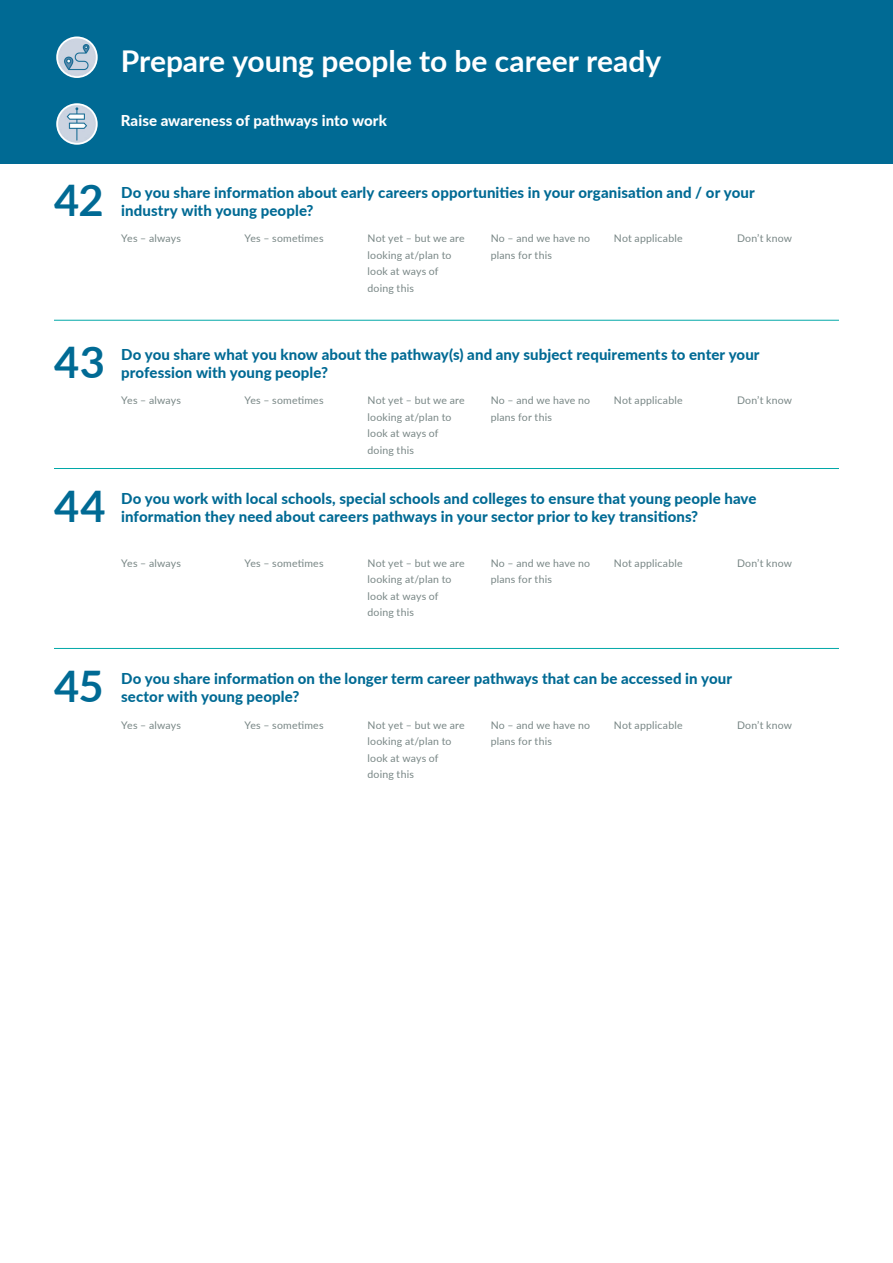
<style>
.page{position:relative;width:893px;height:1263px;background:#fff}
.page>*{position:absolute;margin:0;border:0;box-sizing:border-box;transform-origin:0 0}
.t1{font:700 43.5px "Lato";color:#006a94}
.t2{font:700 30px "Lato";color:#fff}
.t3{font:800 15px/18px "Lato";letter-spacing:.01em;color:#006a94}
.t4{font:800 15px "Lato";letter-spacing:.005em;color:#fff}
.t5{font:10.5px/16.5px "Lato";letter-spacing:.02em;color:#788685}
</style>
<div class="page">
<div style="left:0;top:0;width:893px;height:164px;background:#006a94"></div>
<img style="left:57px;top:104px;width:40px;height:40px;border-radius:20px">
<div style="left:56px;top:103px;width:42px;height:42px;border:2px solid #fff;border-radius:50%"></div>
<img style="left:57px;top:37px;width:40px;height:40px;border-radius:20px">
<div style="left:56px;top:37px;width:42px;height:41px;border:2px solid #fff;border-radius:50%"></div>
<hr style="left:54px;top:320px;width:785px;height:1px;background:#00a8a8">
<hr style="left:54px;top:468px;width:785px;height:1px;background:#00a8a8">
<hr style="left:54px;top:648px;width:785px;height:1px;background:#00a8a8">
<h2 class="t2" style="left:121px;top:39px;width:542px">Prepare young people to be career ready</h2>
<h3 class="t4" style="left:121px;top:109px;width:268px">Raise awareness of pathways into work</h3>
<h1 class="t1" style="left:54px;top:168px;width:51px">42</h1>
<h3 class="t3" style="left:121px;top:183px;width:635px">Do you share information about early careers opportunities in your organisation and / or your industry with young people?</h3>
<p class="t5" style="left:121px;top:230px;width:61px">Yes – always</p>
<p class="t5" style="left:244px;top:230px;width:81px">Yes – sometimes</p>
<p class="t5" style="left:368px;top:230px;width:99px">Not yet – but we are looking at/plan to look at ways of doing this</p>
<p class="t5" style="left:491px;top:230px;width:101px">No – and we have no plans for this</p>
<p class="t5" style="left:614px;top:230px;width:70px">Not applicable</p>
<p class="t5" style="left:737px;top:230px;width:57px">Don’t know</p>
<h1 class="t1" style="left:54px;top:330px;width:53px">43</h1>
<h1 class="t1" style="left:54px;top:474px;width:53px">44</h1>
<h3 class="t3" style="left:121px;top:345px;width:640px">Do you share what you know about the pathway(s) and any subject requirements to enter your profession with young people?</h3>
<p class="t5" style="left:121px;top:392px;width:61px">Yes – always</p>
<p class="t5" style="left:244px;top:392px;width:81px">Yes – sometimes</p>
<p class="t5" style="left:368px;top:392px;width:99px">Not yet – but we are looking at/plan to look at ways of doing this</p>
<p class="t5" style="left:491px;top:392px;width:101px">No – and we have no plans for this</p>
<p class="t5" style="left:614px;top:392px;width:70px">Not applicable</p>
<p class="t5" style="left:737px;top:392px;width:57px">Don’t know</p>
<h3 class="t3" style="left:121px;top:489px;width:637px">Do you work with local schools, special schools and colleges to ensure that young people have information they need about careers pathways in your sector prior to key transitions?</h3>
<p class="t5" style="left:121px;top:554px;width:61px">Yes – always</p>
<p class="t5" style="left:244px;top:554px;width:81px">Yes – sometimes</p>
<p class="t5" style="left:368px;top:554px;width:99px">Not yet – but we are looking at/plan to look at ways of doing this</p>
<p class="t5" style="left:491px;top:554px;width:101px">No – and we have no plans for this</p>
<p class="t5" style="left:614px;top:554px;width:70px">Not applicable</p>
<p class="t5" style="left:737px;top:554px;width:57px">Don’t know</p>
<h1 class="t1" style="left:54px;top:654px;width:51px">45</h1>
<h3 class="t3" style="left:121px;top:669px;width:612px">Do you share information on the longer term career pathways that can be accessed in your sector with young people?</h3>
<p class="t5" style="left:121px;top:716px;width:61px">Yes – always</p>
<p class="t5" style="left:244px;top:716px;width:81px">Yes – sometimes</p>
<p class="t5" style="left:368px;top:716px;width:99px">Not yet – but we are looking at/plan to look at ways of doing this</p>
<p class="t5" style="left:491px;top:716px;width:101px">No – and we have no plans for this</p>
<p class="t5" style="left:614px;top:716px;width:70px">Not applicable</p>
<p class="t5" style="left:737px;top:716px;width:57px">Don’t know</p>
</div>
